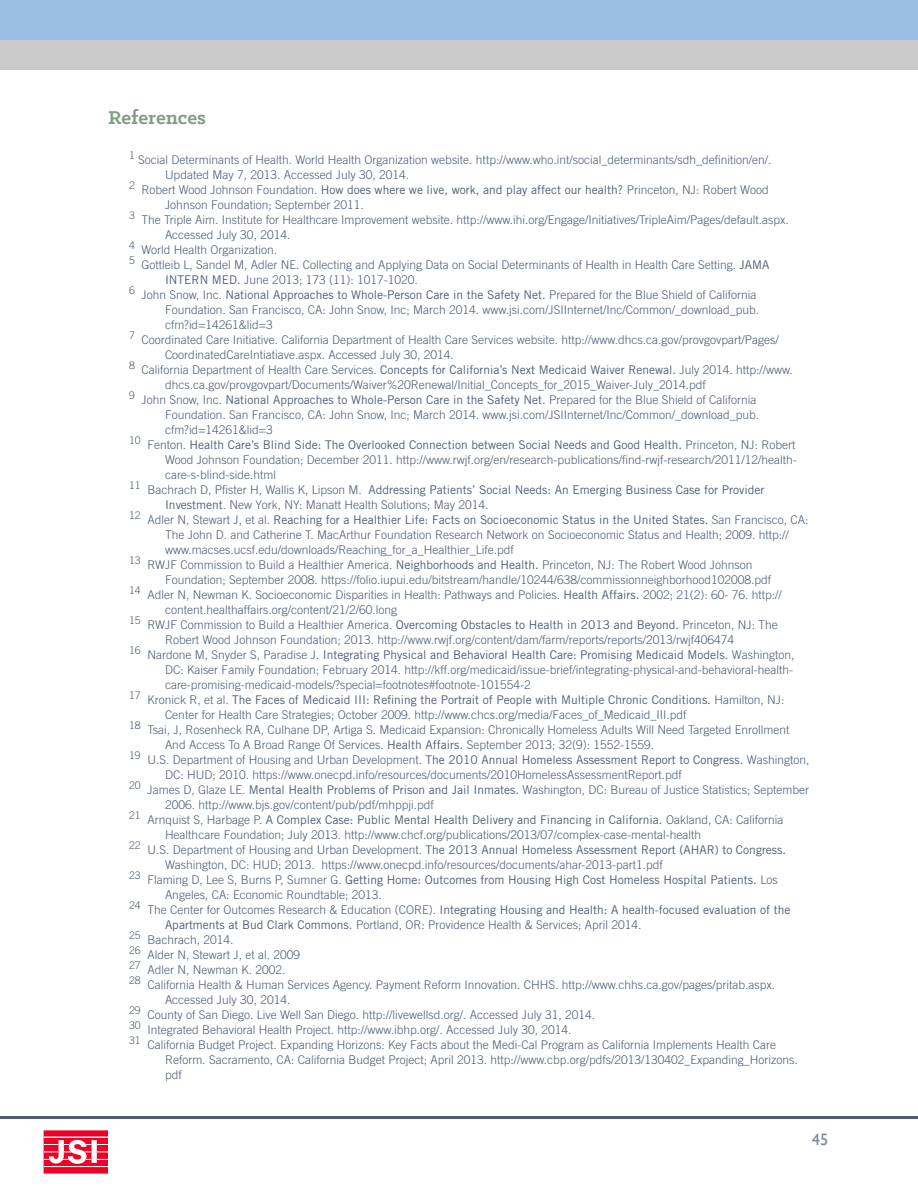
<style>
.page{position:relative;width:918px;height:1188px;background:#fff}
.page>*{position:absolute;margin:0;border:0;box-sizing:border-box;transform-origin:0 0}
.t1{font:700 21px "Klinic Slab";color:#819d83}
.t2{font:16.5px "Gill Sans";color:#7b8a9d}
.t3{font:300 12px/15px "Trade Gothic LT Std";color:#4e5d75}
.s1{font-weight:400}
</style>
<div class="page">
<hr style="left:0;top:1116px;width:918px;height:3px;background:#4e5d75">
<div style="left:0;top:0;width:918px;height:69px;background:#cccbcb"></div>
<div style="left:0;top:0;width:918px;height:40px;background:#99bde3"></div>
<svg style="left:44px;top:1130px;width:64px;height:44px"></svg>
<p class="t1" style="left:108px;top:103px;width:99px">References</p>
<p class="t3" style="left:165px;top:152px;width:608px;text-indent:-36px"><sup>1</sup> Social Determinants of Health. World Health Organization website. http://www.who.int/social_determinants/sdh_definition/en/.<br>Updated May 7, 2013. Accessed July 30, 2014.</p>
<p class="t3" style="left:165px;top:182px;width:605px;text-indent:-36px"><sup>2</sup> Robert Wood Johnson Foundation. <span class="s1">How does where we live, work, and play affect our health?</span> Princeton, NJ: Robert Wood<br>Johnson Foundation; September 2011.</p>
<p class="t3" style="left:165px;top:212px;width:625px;text-indent:-36px"><sup>3</sup> The Triple Aim. Institute for Healthcare Improvement website. http://www.ihi.org/Engage/Initiatives/TripleAim/Pages/default.aspx.<br>Accessed July 30, 2014.</p>
<p class="t3" style="left:129px;top:242px;width:150px"><sup>4</sup> World Health Organization.</p>
<p class="t3" style="left:165px;top:257px;width:606px;text-indent:-36px"><sup>5</sup> Gottleib L, Sandel M, Adler NE. Collecting and Applying Data on Social Determinants of Health in Health Care Setting. <span class="s1">JAMA<br>INTERN MED.</span> June 2013; 173 (11): 1017-1020.</p>
<p class="t3" style="left:165px;top:287px;width:596px;text-indent:-36px"><sup>6</sup> John Snow, Inc. <span class="s1">National Approaches to Whole-Person Care in the Safety Net.</span> Prepared for the Blue Shield of California<br>Foundation. San Francisco, CA: John Snow, Inc; March 2014. www.jsi.com/JSIInternet/Inc/Common/_download_pub. cfm?id=14261&amp;lid=3</p>
<p class="t3" style="left:165px;top:332px;width:615px;text-indent:-36px"><sup>7</sup> Coordinated Care Initiative. California Department of Health Care Services website. http://www.dhcs.ca.gov/provgovpart/Pages/<br>CoordinatedCareIntiatiave.aspx. Accessed July 30, 2014.</p>
<p class="t3" style="left:165px;top:362px;width:629px;text-indent:-36px"><sup>8</sup> California Department of Health Care Services. <span class="s1">Concepts for California’s Next Medicaid Waiver Renewal.</span> July 2014. http://www. dhcs.ca.gov/provgovpart/Documents/Waiver%20Renewal/Initial_Concepts_for_2015_Waiver-July_2014.pdf</p>
<p class="t3" style="left:165px;top:392px;width:596px;text-indent:-36px"><sup>9</sup> John Snow, Inc. <span class="s1">National Approaches to Whole-Person Care in the Safety Net.</span> Prepared for the Blue Shield of California<br>Foundation. San Francisco, CA: John Snow, Inc; March 2014. www.jsi.com/JSIInternet/Inc/Common/_download_pub. cfm?id=14261&amp;lid=3</p>
<p class="t3" style="left:165px;top:437px;width:633px;text-indent:-36px"><sup>10</sup> Fenton. <span class="s1">Health Care’s Blind Side: The Overlooked Connection between Social Needs and Good Health.</span> Princeton, NJ: Robert<br>Wood Johnson Foundation; December 2011. http://www.rwjf.org/en/research-publications/find-rwjf-research/2011/12/health&shy;care-s-blind-side.html</p>
<p class="t3" style="left:165px;top:482px;width:601px;text-indent:-36px"><sup>11</sup> Bachrach D, Pfister H, Wallis K, Lipson M. <span class="s1">Addressing Patients’ Social Needs: An Emerging Business Case for Provider<br>Investment</span>. New York, NY: Manatt Health Solutions; May 2014.</p>
<p class="t3" style="left:165px;top:512px;width:645px;text-indent:-36px"><sup>12</sup> Adler N, Stewart J, et al. <span class="s1">Reaching for a Healthier Life: Facts on Socioeconomic Status in the United States.</span> San Francisco, CA:<br>The John D. and Catherine T. MacArthur Foundation Research Network on Socioeconomic Status and Health; 2009. http:// www.macses.ucsf.edu/downloads/Reaching_for_a_Healthier_Life.pdf</p>
<p class="t3" style="left:165px;top:557px;width:608px;text-indent:-36px"><sup>13</sup> RWJF Commission to Build a Healthier America. <span class="s1">Neighborhoods and Health.</span> Princeton, NJ: The Robert Wood Johnson<br>Foundation; September 2008. https://folio.iupui.edu/bitstream/handle/10244/638/commissionneighborhood102008.pdf</p>
<p class="t3" style="left:165px;top:587px;width:618px;text-indent:-36px"><sup>14</sup> Adler N, Newman K. Socioeconomic Disparities in Health: Pathways and Policies. <span class="s1">Health Affairs.</span> 2002; 21(2): 60- 76. http:// content.healthaffairs.org/content/21/2/60.long</p>
<p class="t3" style="left:165px;top:617px;width:614px;text-indent:-36px"><sup>15</sup> RWJF Commission to Build a Healthier America. <span class="s1">Overcoming Obstacles to Health in 2013 and Beyond.</span> Princeton, NJ: The<br>Robert Wood Johnson Foundation; 2013. http://www.rwjf.org/content/dam/farm/reports/reports/2013/rwjf406474</p>
<p class="t3" style="left:165px;top:647px;width:631px;text-align:justify;text-indent:-36px"><sup>16</sup> Nardone M, Snyder S, Paradise J. <span class="s1">Integrating Physical and Behavioral Health Care: Promising Medicaid Models.</span> Washington, DC: Kaiser Family Foundation; February 2014. http://kff.org/medicaid/issue-brief/integrating-physical-and-behavioral-health&shy;care-promising-medicaid-models/?special=footnotes#footnote-101554-2</p>
<p class="t3" style="left:165px;top:692px;width:621px;text-indent:-36px"><sup>17</sup> Kronick R, et al. <span class="s1">The Faces of Medicaid III: Refining the Portrait of People with Multiple Chronic Conditions.</span> Hamilton, NJ:<br>Center for Health Care Strategies; October 2009. http://www.chcs.org/media/Faces_of_Medicaid_III.pdf</p>
<p class="t3" style="left:165px;top:722px;width:626px;text-indent:-36px"><sup>18</sup> Tsai, J, Rosenheck RA, Culhane DP, Artiga S. Medicaid Expansion: Chronically Homeless Adults Will Need Targeted Enrollment<br>And Access To A Broad Range Of Services. <span class="s1">Health Affairs.</span> September 2013; 32(9): 1552-1559.</p>
<p class="t3" style="left:165px;top:752px;width:646px;text-indent:-36px"><sup>19</sup> U.S. Department of Housing and Urban Development. <span class="s1">The 2010 Annual Homeless Assessment Report to Congress.</span> Washington,<br>DC: HUD; 2010. https://www.onecpd.info/resources/documents/2010HomelessAssessmentReport.pdf</p>
<p class="t3" style="left:129px;top:782px;width:682px"><sup>20</sup> James D, Glaze LE. <span class="s1">Mental Health Problems of Prison and Jail Inmates.</span> Washington, DC: Bureau of Justice Statistics; September</p>
<p class="t3" style="left:165px;top:797px;width:270px">2006. http://www.bjs.gov/content/pub/pdf/mhppji.pdf</p>
<p class="t3" style="left:165px;top:812px;width:620px;text-indent:-36px"><sup>21</sup> Arnquist S, Harbage P. <span class="s1">A Complex Case: Public Mental Health Delivery and Financing in California.</span> Oakland, CA: California<br>Healthcare Foundation; July 2013. http://www.chcf.org/publications/2013/07/complex-case-mental-health</p>
<p class="t3" style="left:165px;top:842px;width:623px;text-indent:-36px"><sup>22</sup> U.S. Department of Housing and Urban Development. <span class="s1">The 2013 Annual Homeless Assessment Report (AHAR) to Congress.<br></span>Washington, DC: HUD; 2013. https://www.onecpd.info/resources/documents/ahar-2013-part1.pdf</p>
<p class="t3" style="left:165px;top:872px;width:614px;text-indent:-36px"><sup>23</sup> Flaming D, Lee S, Burns P, Sumner G. <span class="s1">Getting Home: Outcomes from Housing High Cost Homeless Hospital Patients.</span> Los<br>Angeles, CA: Economic Roundtable; 2013.</p>
<p class="t3" style="left:165px;top:902px;width:627px;text-indent:-36px"><sup>24</sup> The Center for Outcomes Research &amp; Education (CORE). <span class="s1">Integrating Housing and Health: A health-focused evaluation of the<br>Apartments at Bud Clark Commons.</span> Portland, OR: Providence Health &amp; Services; April 2014.</p>
<p class="t3" style="left:129px;top:932px;width:106px"><sup>25</sup> Bachrach, 2014.</p>
<p class="t3" style="left:129px;top:947px;width:173px"><sup>26</sup> Alder N, Stewart J, et al. 2009</p>
<p class="t3" style="left:129px;top:962px;width:158px"><sup>27</sup> Adler N, Newman K. 2002.</p>
<p class="t3" style="left:165px;top:977px;width:612px;text-indent:-36px"><sup>28</sup> California Health &amp; Human Services Agency. Payment Reform Innovation. CHHS. http://www.chhs.ca.gov/pages/pritab.aspx.<br>Accessed July 30, 2014.</p>
<p class="t3" style="left:129px;top:1007px;width:468px"><sup>29</sup> County of San Diego. Live Well San Diego. http://livewellsd.org/. Accessed July 31, 2014.</p>
<p class="t3" style="left:129px;top:1022px;width:444px"><sup>30</sup> Integrated Behavioral Health Project. http://www.ibhp.org/. Accessed July 30, 2014.</p>
<p class="t3" style="left:165px;top:1037px;width:634px;text-indent:-36px"><sup>31</sup> California Budget Project. Expanding Horizons: Key Facts about the Medi-Cal Program as California Implements Health Care<br>Reform. Sacramento, CA: California Budget Project; April 2013. http://www.cbp.org/pdfs/2013/130402_Expanding_Horizons. pdf</p>
<p class="t2" style="left:812px;top:1130px;width:18px">45</p>
</div>
